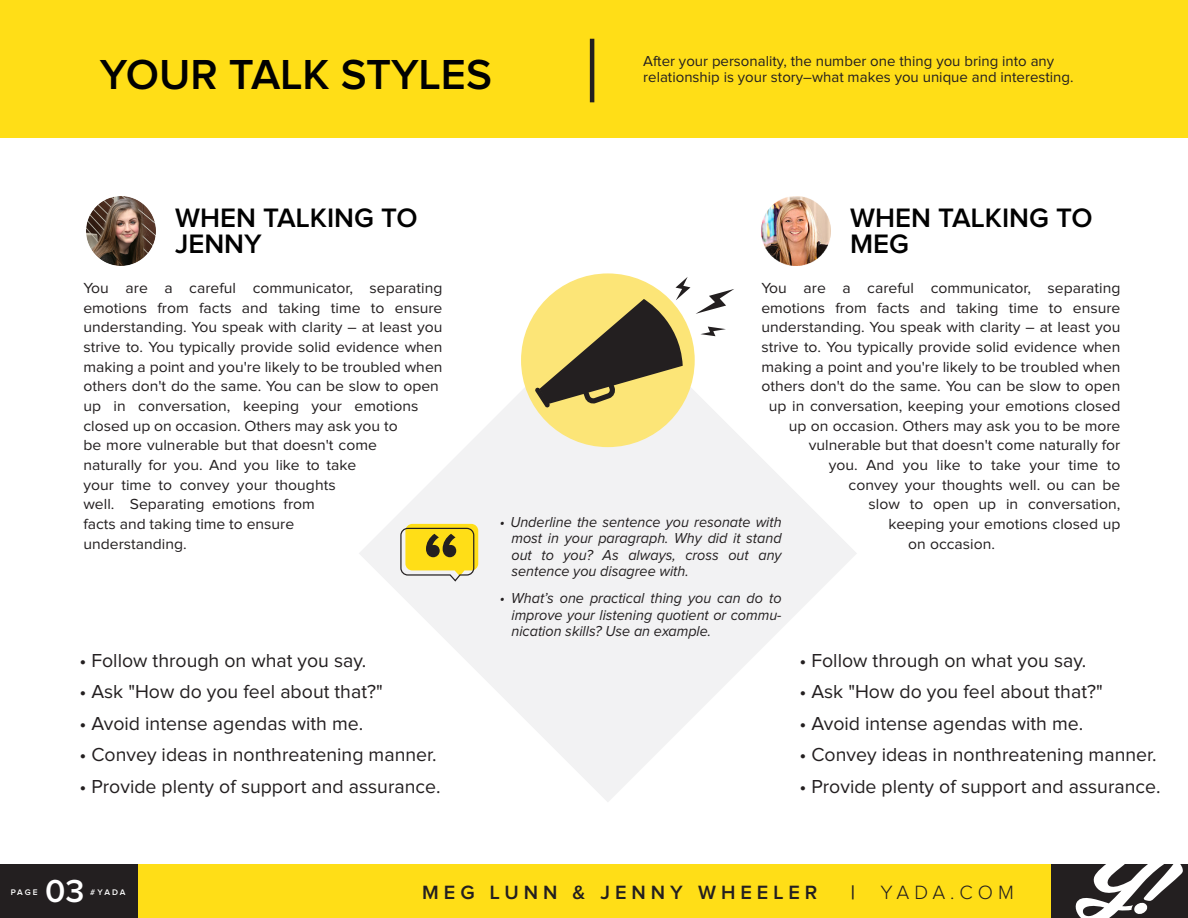
<style>
.page{position:relative;width:1188px;height:918px;background:#fff}
.page>*{position:absolute;margin:0;border:0;box-sizing:border-box;transform-origin:0 0}
.t1{font:600 43.5px "Proxima Nova";color:#010101}
.t2{font:600 33px "Proxima Nova";color:#fff}
.t3{font:600 27.6px/26px "Proxima Nova";color:#010101}
.t4{font:600 19.95px "Proxima Nova";letter-spacing:.25em;color:#231f20}
.t5{font:300 19.95px "Proxima Nova";letter-spacing:.25em;color:#231f20}
.t6{font:19.5px "Proxima Nova";color:#231f20}
.t7{font:15.15px/19.6px "Proxima Nova";color:#231f20;scale:1.04 1}
.t8{font:italic 15px/16.5px "Proxima Nova";color:#231f20;text-align:justify;scale:.96 1}
.t9{font:15px/16.5px "Proxima Nova";color:#231f20}
.t10{font:600 8.4px "Proxima Nova";letter-spacing:.215em;color:#fff}
</style>
<div class="page">
<svg style="left:359px;top:316px;width:498px;height:486px"></svg>
<div style="left:1px;top:1px;width:1187px;height:137px;background:#ffde17"></div>
<hr style="left:590px;top:39px;width:4px;height:63px;background:#231f20">
<div style="left:521px;top:273px;width:174px;height:174px;background:#fce577;border-radius:50%"></div>
<svg style="left:696px;top:289px;width:38px;height:25px"></svg>
<svg style="left:535px;top:277px;width:155px;height:131px"></svg>
<svg style="left:700px;top:327px;width:26px;height:9px"></svg>
<svg style="left:400px;top:524px;width:78px;height:59px"></svg>
<div style="left:1px;top:864px;width:1187px;height:54px;background:#ffde17"></div>
<div style="left:1051px;top:864px;width:137px;height:54px;background:#231f20"></div>
<div style="left:1px;top:864px;width:137px;height:54px;background:#231f20"></div>
<svg style="left:1075px;top:864px;width:108px;height:54px"></svg>
<img style="left:87px;top:197px;width:68px;height:68px">
<img style="left:762px;top:197px;width:68px;height:68px">
<h1 class="t1" style="left:100px;top:55px;width:394px">YOUR TALK STYLES</h1>
<p class="t9" style="left:643px;top:53px;width:432px">After your personality, the number one thing you bring into any relationship is your story–what makes you unique and interesting.</p>
<h3 class="t3" style="left:175px;top:206px;width:244px">WHEN TALKING TO<br>JENNY</h3>
<h3 class="t3" style="left:850px;top:206px;width:244px">WHEN TALKING TO<br>MEG</h3>
<p class="t7" style="left:83px;top:279px;width:347px">You are a careful communicator, separating emotions from facts and taking time to ensure understanding. You speak with clarity – at least you strive to. You typically provide solid evidence when making a point and you're likely to be troubled when others don't do the same. You can be slow to open up in conversation, keeping your emotions closed up on occasion. Others may ask you to<br>be more vulnerable but that doesn't come<br>naturally for you. And you like to take<br>your time to convey your thoughts<br>well. Separating emotions from<br>facts and taking time to ensure<br>understanding.</p>
<p class="t7" style="left:761px;top:279px;width:347px">You are a careful communicator, separating</p>
<p class="t7" style="left:761px;top:299px;width:347px">emotions from facts and taking time to ensure</p>
<p class="t7" style="left:761px;top:318px;width:347px">understanding. You speak with clarity – at least you</p>
<p class="t7" style="left:761px;top:338px;width:347px">strive to. You typically provide solid evidence when</p>
<p class="t7" style="left:761px;top:358px;width:347px">making a point and you're likely to be troubled when</p>
<p class="t7" style="left:761px;top:377px;width:347px">others don't do the same. You can be slow to open</p>
<p class="t7" style="left:769px;top:397px;width:339px">up in conversation, keeping your emotions closed</p>
<p class="t7" style="left:789px;top:417px;width:320px">up on occasion. Others may ask you to be more</p>
<p class="t7" style="left:809px;top:436px;width:301px">vulnerable but that doesn't come naturally for</p>
<p class="t7" style="left:829px;top:456px;width:282px">you. And you like to take your time to</p>
<p class="t7" style="left:849px;top:476px;width:263px">convey your thoughts well. ou can be</p>
<p class="t7" style="left:868px;top:495px;width:244px">slow to open up in conversation,</p>
<p class="t7" style="left:888px;top:515px;width:225px">keeping your emotions closed up</p>
<p class="t7" style="left:908px;top:535px;width:85px">on occasion.</p>
<p class="t8" style="left:511px;top:514px;width:283px;text-indent:-11px">• Underline the sentence you resonate with most in your paragraph. Why did it stand out to you? As always, cross out any sentence you disagree with.</p>
<p class="t8" style="left:511px;top:591px;width:283px;text-indent:-11px">• What’s one practical thing you can do to improve your listening quotient or commu&shy;nication skills? Use an example.</p>
<p class="t6" style="left:79px;top:651px;width:289px">• Follow through on what you say.</p>
<p class="t6" style="left:79px;top:683px;width:305px">• Ask "How do you feel about that?"</p>
<p class="t6" style="left:79px;top:714px;width:285px">• Avoid intense agendas with me.</p>
<p class="t6" style="left:79px;top:746px;width:359px">• Convey ideas in nonthreatening manner.</p>
<p class="t6" style="left:79px;top:777px;width:363px">• Provide plenty of support and assurance.</p>
<p class="t6" style="left:799px;top:651px;width:289px">• Follow through on what you say.</p>
<p class="t6" style="left:799px;top:683px;width:305px">• Ask "How do you feel about that?"</p>
<p class="t6" style="left:799px;top:714px;width:285px">• Avoid intense agendas with me.</p>
<p class="t6" style="left:799px;top:746px;width:359px">• Convey ideas in nonthreatening manner.</p>
<p class="t6" style="left:799px;top:777px;width:363px">• Provide plenty of support and assurance.</p>
<p class="t10" style="left:11px;top:888px;width:29px">PAGE</p>
<h2 class="t2" style="left:45px;top:876px;width:41px">03</h2>
<p class="t10" style="left:90px;top:888px;width:37px">#YADA</p>
<h3 class="t4" style="left:851px;top:883px;width:6px">|</h3>
<h3 class="t5" style="left:880px;top:883px;width:135px">YADA.COM</h3>
<h3 class="t4" style="left:422px;top:883px;width:397px">MEG LUNN &amp; JENNY WHEELER</h3>
</div>
